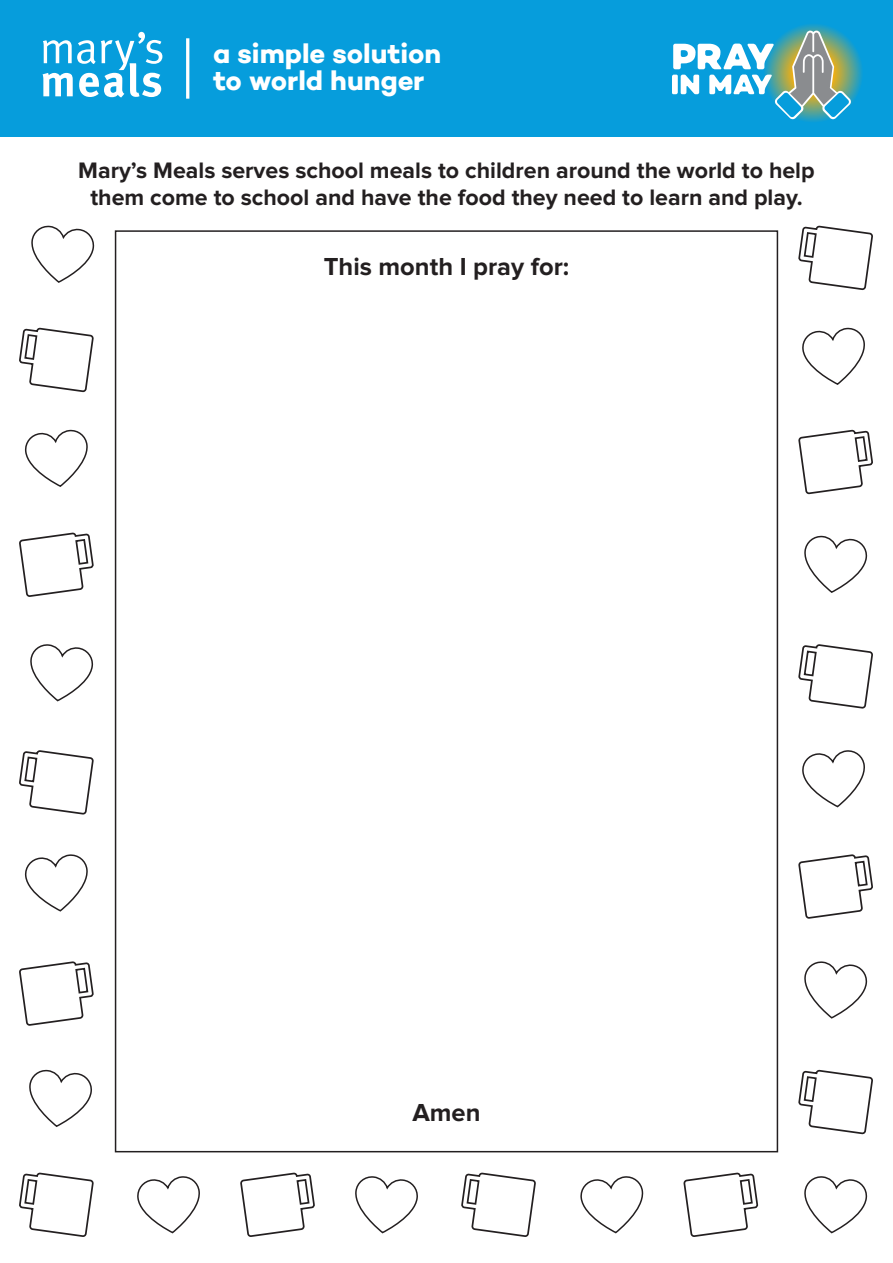
<style>
.page{position:relative;width:893px;height:1263px;background:#fff}
.page>*{position:absolute;margin:0;border:0;box-sizing:border-box;transform-origin:0 0}
.t1{font:700 27.75px "Campton";letter-spacing:-.005em;color:#fff}
.t2{font:700 25.5px "Proxima Nova";color:#231f20}
.t3{font:700 23.25px/27px "Proxima Nova";color:#231f20;text-align:center}
</style>
<div class="page">
<div style="left:0;top:0;width:893px;height:136px;background:#069ddc"></div>
<svg style="left:43px;top:32px;width:119px;height:65px"></svg>
<hr style="left:186px;top:38px;width:3px;height:61px;background:#fff">
<svg style="left:19px;top:533px;width:75px;height:64px"></svg>
<svg style="left:798px;top:854px;width:75px;height:65px"></svg>
<svg style="left:798px;top:430px;width:75px;height:64px"></svg>
<svg style="left:19px;top:961px;width:75px;height:65px"></svg>
<svg style="left:240px;top:1172px;width:75px;height:65px"></svg>
<svg style="left:683px;top:1172px;width:76px;height:65px"></svg>
<svg style="left:19px;top:750px;width:75px;height:65px"></svg>
<svg style="left:798px;top:1070px;width:75px;height:64px"></svg>
<svg style="left:798px;top:644px;width:75px;height:65px"></svg>
<svg style="left:798px;top:226px;width:75px;height:64px"></svg>
<svg style="left:19px;top:328px;width:75px;height:64px"></svg>
<svg style="left:19px;top:1172px;width:75px;height:65px"></svg>
<svg style="left:461px;top:1172px;width:75px;height:65px"></svg>
<svg style="left:24px;top:429px;width:64px;height:58px"></svg>
<svg style="left:802px;top:750px;width:63px;height:58px"></svg>
<svg style="left:802px;top:327px;width:63px;height:58px"></svg>
<svg style="left:24px;top:854px;width:64px;height:58px"></svg>
<svg style="left:137px;top:1176px;width:63px;height:58px"></svg>
<svg style="left:580px;top:1176px;width:64px;height:58px"></svg>
<svg style="left:30px;top:644px;width:64px;height:58px"></svg>
<svg style="left:804px;top:961px;width:64px;height:58px"></svg>
<svg style="left:804px;top:535px;width:64px;height:58px"></svg>
<svg style="left:355px;top:1176px;width:63px;height:58px"></svg>
<svg style="left:804px;top:1176px;width:64px;height:58px"></svg>
<svg style="left:31px;top:225px;width:64px;height:58px"></svg>
<svg style="left:29px;top:1069px;width:63px;height:58px"></svg>
<svg style="left:762px;top:22px;width:101px;height:101px"></svg>
<svg style="left:672px;top:31px;width:179px;height:88px"></svg>
<p class="t1" style="left:213px;top:36px;width:230px">a simple solution</p>
<p class="t1" style="left:213px;top:63px;width:213px">to world hunger</p>
<p class="t3" style="left:78px;top:158px;width:738px">Mary’s Meals serves school meals to children around the world to help them come to school and have the food they need to learn and play.</p>
<p class="t2" style="left:324px;top:255px;width:247px">This month I pray for:</p>
<p class="t2" style="left:412px;top:1101px;width:70px">Amen</p>
</div>
